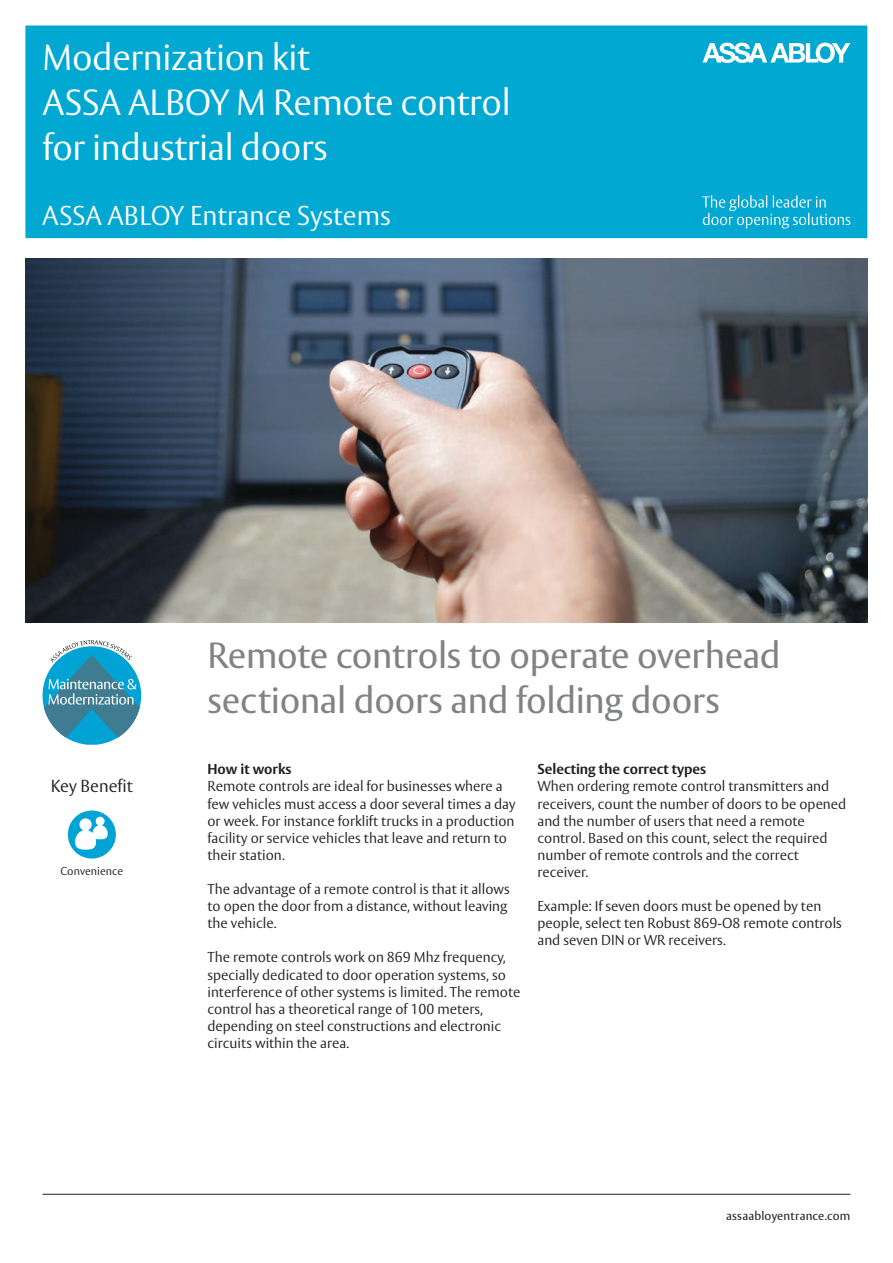
<style>
.page{position:relative;width:893px;height:1263px;background:#fff}
.page>*{position:absolute;margin:0;border:0;box-sizing:border-box;transform-origin:0 0}
.t1{font:36px/45px "ASSA Vesta";letter-spacing:-.01em;color:#808285}
.t2{font:300 36px/45px "ASSA Vesta";letter-spacing:-.01em;color:#fff}
.t3{font:300 27px "ASSA Vesta";color:#fff}
.t4{font:300 17.25px "ASSA Vesta";color:#231f20}
.t5{font:300 14.25px/17.1px "ASSA Vesta";color:#231f20}
.t6{font:700 14.25px "ASSA Vesta";color:#231f20}
.t7{font:12px "ASSA Vesta";letter-spacing:.015em;color:#231f20}
.t8{font:300 11.25px "ASSA Vesta";color:#231f20}
</style>
<div class="page">
<div style="left:25px;top:26px;width:842px;height:212px;background:#00a8d2"></div>
<svg style="left:709px;top:48px;width:5px;height:7px"></svg>
<svg style="left:777px;top:200px;width:27px;height:7px"></svg>
<svg style="left:704px;top:218px;width:22px;height:6px"></svg>
<svg style="left:724px;top:46px;width:22px;height:14px"></svg>
<div style="left:820px;top:46px;width:10px;height:13px;background:#00a8d2;border-radius:50%"></div>
<img style="left:25px;top:259px;width:842px;height:363px">
<svg style="left:43px;top:640px;width:98px;height:105px"></svg>
<hr style="left:43px;top:1194px;width:807px;height:1px;background:#231f20">
<div style="left:68px;top:810px;width:48px;height:48px;background:#00a3d3;border-radius:50%"></div>
<svg style="left:75px;top:817px;width:33px;height:33px"></svg>
<h1 class="t2" style="left:43px;top:37px;width:470px">Modernization kit<br>ASSA ALBOY M Remote control for industrial doors</h1>
<h2 class="t3" style="left:42px;top:199px;width:350px">ASSA ABLOY Entrance Systems</h2>
<p class="t4" style="left:51px;top:775px;width:84px">Key Benefit</p>
<p class="t8" style="left:60px;top:864px;width:64px">Convenience</p>
<h1 class="t1" style="left:207px;top:634px;width:575px">Remote controls to operate overhead sectional doors and folding doors</h1>
<p class="t6" style="left:207px;top:761px;width:86px">How it works</p>
<p class="t5" style="left:207px;top:778px;width:309px">Remote controls are ideal for businesses where a few vehicles must access a door several times a day or week. For instance forklift trucks in a production facility or service vehicles that leave and return to their station.</p>
<p class="t5" style="left:207px;top:881px;width:304px">The advantage of a remote control is that it allows to open the door from a distance, without leaving the vehicle.</p>
<p class="t5" style="left:207px;top:949px;width:314px">The remote controls work on 869 Mhz frequency, specially dedicated to door operation systems, so interference of other systems is limited. The remote control has a theoretical range of 100 meters, depending on steel constructions and electronic circuits within the area.</p>
<p class="t6" style="left:537px;top:761px;width:170px">Selecting the correct types</p>
<p class="t5" style="left:537px;top:778px;width:310px">When ordering remote control transmitters and receivers, count the number of doors to be opened and the number of users that need a remote control. Based on this count, select the required number of remote controls and the correct receiver.</p>
<p class="t5" style="left:537px;top:898px;width:306px">Example: If seven doors must be opened by ten people, select ten Robust 869-O8 remote controls and seven DIN or WR receivers.</p>
<p class="t7" style="left:726px;top:1209px;width:126px">assaabloyentrance.com</p>
</div>
